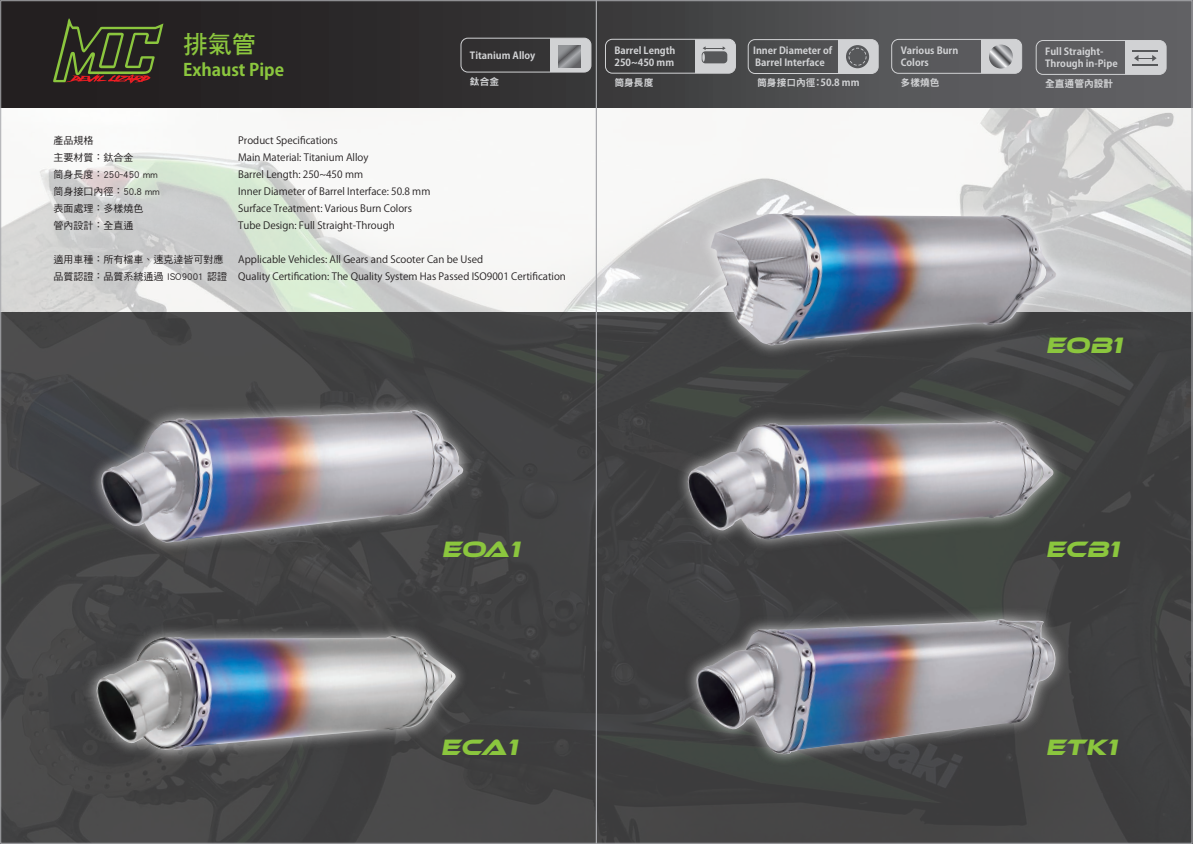
<style>
.page{position:relative;width:1193px;height:844px;background:#fff}
.page>*{position:absolute;margin:0;border:0;box-sizing:border-box;transform-origin:0 0}
.t1{font:24.4px "DF Hei Std W7";color:#8bc63e}
.t2{font:italic 23px "Ethnocentric Rg";color:#8bc63e}
.t3{font:700 17.1px "Koz Go Pro";color:#8bc63e}
.t4{font:10px/17px "Koz Go Pro";color:#231f20}
.t5{font:10px/17px "DF Hei Std W5";color:#231f20}
.t6{font:700 9.7px/11.7px "Koz Go Pro";color:#d1d2d4}
.t7{font:9.7px "DF Hei Std W9";color:#d1d2d4}
.s1{font-family:"DF Hei Std W9";font-weight:400}
</style>
<div class="page">
<img style="left:0;top:107px;width:1192px;height:736px">
<div style="left:0;top:0;width:1192px;height:107px;background:linear-gradient(to right,#191515,#646669)"></div>
<div style="left:695px;top:39px;width:40px;height:34px;background:#d1d2d4"></div>
<div style="left:605px;top:39px;width:130px;height:35px;border:1px solid #d1d2d4;border-radius:7px"></div>
<div style="left:701px;top:51px;width:26px;height:12px;background:#57585a;border-radius:4px"></div>
<svg style="left:702px;top:46px;width:23px;height:16px"></svg>
<div style="left:1125px;top:40px;width:40px;height:34px;background:#d1d2d4"></div>
<div style="left:1035px;top:40px;width:131px;height:35px;border:1px solid #d1d2d4;border-radius:7px"></div>
<hr style="left:1131px;top:50px;width:26px;height:2px;background:#57585a">
<svg style="left:1132px;top:55px;width:25px;height:10px"></svg>
<div style="left:837px;top:40px;width:41px;height:33px;background:#d1d2d4"></div>
<div style="left:747px;top:39px;width:131px;height:35px;border:1px solid #d1d2d4;border-radius:7px"></div>
<svg style="left:845px;top:45px;width:24px;height:23px"></svg>
<svg style="left:848px;top:48px;width:18px;height:17px"></svg>
<div style="left:981px;top:39px;width:40px;height:34px;background:#d1d2d4"></div>
<div style="left:891px;top:39px;width:130px;height:35px;border:1px solid #d1d2d4;border-radius:7px"></div>
<svg style="left:988px;top:45px;width:24px;height:23px"></svg>
<div style="left:550px;top:38px;width:41px;height:34px;background:#d1d2d4"></div>
<div style="left:460px;top:38px;width:131px;height:34px;border:1px solid #d1d2d4;border-radius:7px"></div>
<svg style="left:559px;top:45px;width:22px;height:22px"></svg>
<svg style="left:52px;top:18px;width:111px;height:66px;background:#403f26"></svg>
<img style="left:678px;top:601px;width:395px;height:170px">
<img style="left:694px;top:619px;width:361px;height:135px">
<img style="left:84px;top:392px;width:397px;height:168px">
<img style="left:96px;top:410px;width:367px;height:132px">
<img style="left:692px;top:195px;width:381px;height:168px">
<img style="left:710px;top:213px;width:346px;height:132px">
<img style="left:78px;top:618px;width:396px;height:149px">
<img style="left:90px;top:635px;width:366px;height:116px">
<img style="left:670px;top:402px;width:401px;height:155px">
<img style="left:680px;top:420px;width:373px;height:120px">
<h1 class="t1" style="left:183px;top:31px;width:75px">排氣管</h1>
<h3 class="t3" style="left:183px;top:59px;width:103px">Exhaust Pipe</h3>
<p class="t6" style="left:470px;top:51px;width:67px">Titanium Alloy</p>
<p class="t7" style="left:470px;top:76px;width:31px">鈦合金</p>
<p class="t5" style="left:53px;top:131px;width:108px">產品規格<br>主要材質：鈦合金<br>筒身長度：250~450 mm筒身接口內徑：50.8 mm表面處理：多樣燒色<br>管內設計：全直通</p>
<p class="t5" style="left:53px;top:250px;width:175px">適用車種：所有檔車、速克達皆可對應品質認證：品質系統通過 ISO9001 認證</p>
<p class="t4" style="left:238px;top:132px;width:193px">Product Specifications<br>Main Material: Titanium Alloy<br>Barrel Length: 250~450 mm<br>Inner Diameter of Barrel Interface: 50.8 mm Surface Treatment: Various Burn Colors Tube Design: Full Straight-Through</p>
<p class="t4" style="left:238px;top:251px;width:329px">Applicable Vehicles: All Gears and Scooter Can be Used<br>Quality Certification: The Quality System Has Passed ISO9001 Certification</p>
<p class="t6" style="left:614px;top:45px;width:63px">Barrel Length<br>250~450 mm</p>
<p class="t7" style="left:614px;top:77px;width:40px">筒身長度</p>
<p class="t6" style="left:753px;top:46px;width:81px">Inner Diameter of<br>Barrel Interface</p>
<p class="t6" style="left:757px;top:77px;width:104px"><span class="s1">筒身接口內徑</span>:50.8 mm</p>
<p class="t6" style="left:900px;top:45px;width:59px">Various Burn<br>Colors</p>
<p class="t7" style="left:900px;top:77px;width:40px">多樣燒色</p>
<h2 class="t2" style="left:441px;top:535px;width:79px">EOA1</h2>
<h2 class="t2" style="left:441px;top:733px;width:78px">ECA1</h2>
<p class="t6" style="left:1045px;top:47px;width:74px">Full Straight-<br>Through in-Pipe</p>
<p class="t7" style="left:1045px;top:78px;width:70px">全直通管內設計</p>
<h2 class="t2" style="left:1045px;top:331px;width:78px">EOB1</h2>
<h2 class="t2" style="left:1045px;top:535px;width:75px">ECB1</h2>
<h2 class="t2" style="left:1045px;top:733px;width:73px">ETK1</h2>
</div>
